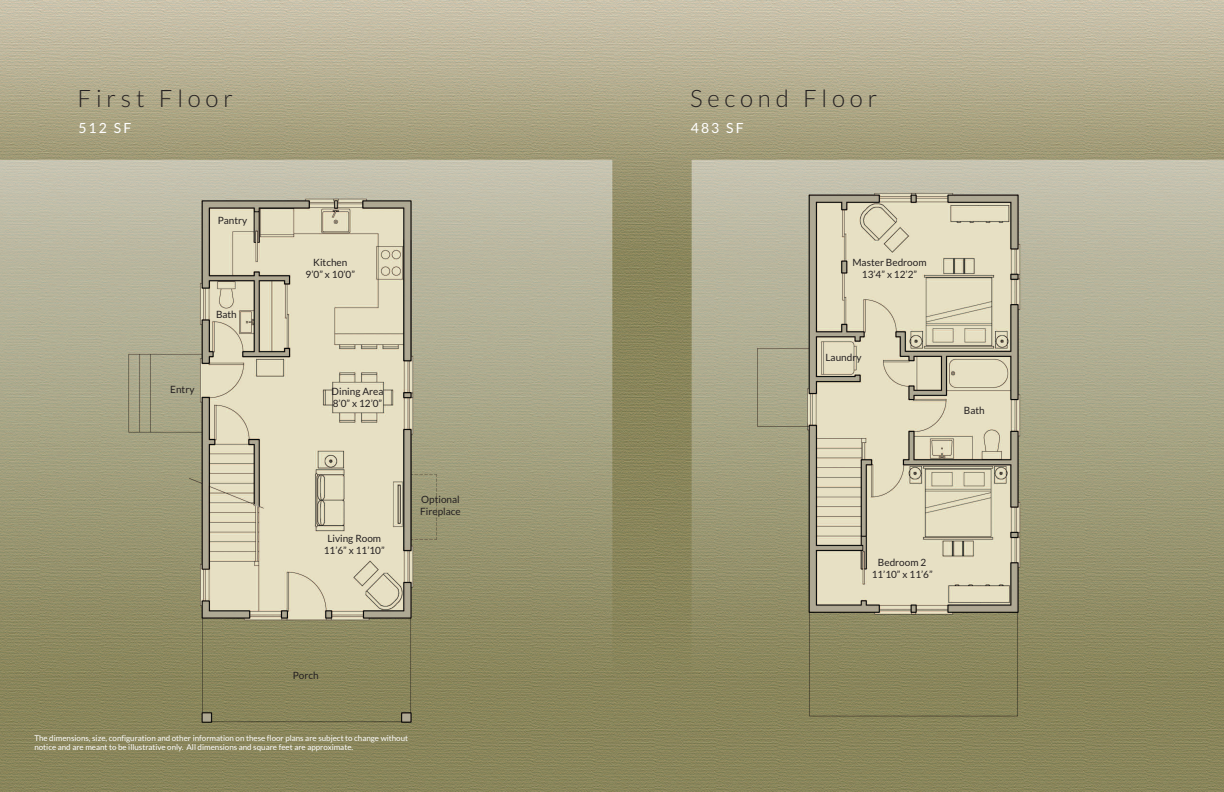
<style>
.page{position:relative;width:1224px;height:792px;background:#fff}
.page>*{position:absolute;margin:0;border:0;box-sizing:border-box;transform-origin:0 0}
.t1{font:300 24px "Lato";letter-spacing:.2em;color:#231f20}
.t2{font:14px "Lato";letter-spacing:.15em;color:#fff}
.t3{font:10px/12px "Lato";color:#231f20;text-align:center}
.t4{font:8px/9px "Lato";color:#fff}
</style>
<div class="page">
<img style="left:0;top:0;width:1224px;height:792px">
<h1 class="t1" style="left:78px;top:85px;width:157px">First Floor</h1>
<h2 class="t2" style="left:78px;top:120px;width:54px">512 SF</h2>
<p class="t3" style="left:218px;top:214px;width:31px">Pantry</p>
<p class="t3" style="left:216px;top:308px;width:22px">Bath</p>
<p class="t3" style="left:170px;top:383px;width:26px">Entry</p>
<p class="t3" style="left:306px;top:256px;width:51px">Kitchen<br>9’0” x 10’0”</p>
<p class="t3" style="left:332px;top:386px;width:53px;text-align:left">Dining Area<br>8’0” x 12’0”</p>
<p class="t3" style="left:324px;top:532px;width:63px">Living Room<br>11’6” x 11’10”</p>
<p class="t3" style="left:420px;top:494px;width:42px;text-align:left">Optional<br>Fireplace</p>
<p class="t3" style="left:293px;top:670px;width:27px">Porch</p>
<p class="t4" style="left:34px;top:734px;width:375px">The dimensions, size, configuration and other information on these floor plans are subject to change without notice and are meant to be illustrative only. All dimensions and square feet are approximate.</p>
<h1 class="t1" style="left:690px;top:85px;width:189px">Second Floor</h1>
<h2 class="t2" style="left:691px;top:120px;width:54px">483 SF</h2>
<p class="t3" style="left:852px;top:257px;width:76px">Master Bedroom<br>13’4” x 12’2”</p>
<p class="t3" style="left:825px;top:351px;width:38px">Laundry</p>
<p class="t3" style="left:964px;top:405px;width:22px">Bath</p>
<p class="t3" style="left:872px;top:557px;width:63px">Bedroom 2<br>11’10” x 11’6”</p>
</div>
